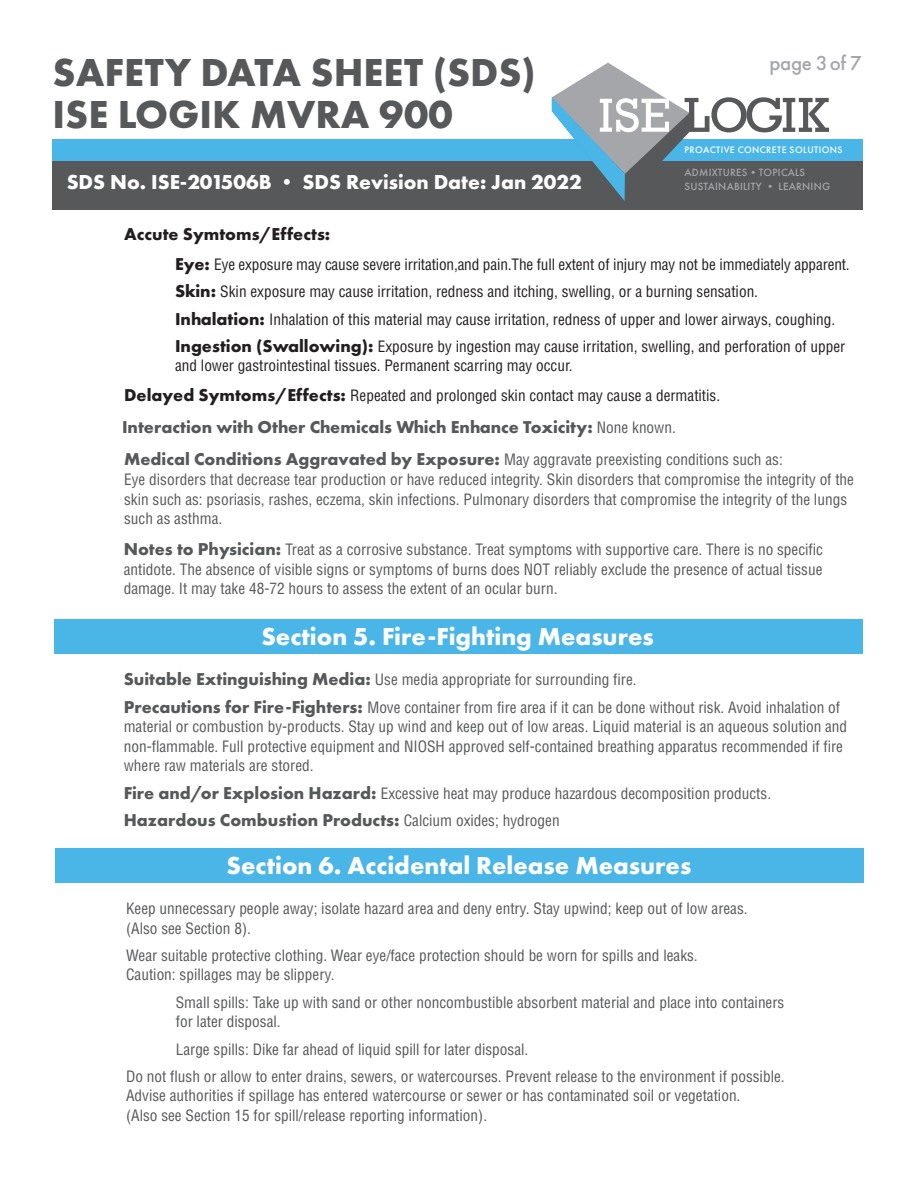
<style>
.page{position:relative;width:918px;height:1188px;background:#fff}
.page>*{position:absolute;margin:0;border:0;box-sizing:border-box;transform-origin:0 0}
.t1{font:700 40.5px/42px "Futura PT";color:#57585a}
.t2{font:700 25.5px "Futura PT";color:#fff}
.t3{font:700 21px "Futura PT";color:#fff}
.t4{font:500 21px "Futura PT";letter-spacing:-.02em;color:#a5a6aa}
.t5{font:700 17.85px "Futura PT";color:#57585a}
.t6{font:700 17.85px "Futura PT";color:#231f20}
.t7{font:condensed 15.3px/19.5px "Helvetica";color:#57585a}
.t8{font:condensed 15.3px/27.3px "Helvetica";color:#231f20}
.t9{font:500 10.95px "Futura PT";letter-spacing:.02em;color:#a5a6aa}
.t10{font:500 9.75px "Futura PT";letter-spacing:.04em;color:#fff}
.s1{font-family:"Futura PT";font-weight:700;font-stretch:normal;font-size:17.85px}
.s2{font-family:"Helvetica";font-weight:400;font-stretch:condensed;font-size:15.3px}
</style>
<div class="page">
<div style="left:53px;top:140px;width:810px;height:21px;background:#4ab6e7"></div>
<div style="left:53px;top:161px;width:810px;height:49px;background:#57585a"></div>
<svg style="left:552px;top:63px;width:277px;height:138px"></svg>
<div style="left:54px;top:619px;width:809px;height:34px;background:#4ab6e7"></div>
<div style="left:55px;top:848px;width:809px;height:34px;background:#4ab6e7"></div>
<h1 class="t1" style="left:53px;top:51px;width:485px">SAFETY DATA SHEET (SDS)<br>ISE LOGIK MVRA 900</h1>
<h3 class="t4" style="left:770px;top:51px;width:94px">page 3 of 7</h3>
<p class="t10" style="left:685px;top:144px;width:159px">PROACTIVE CONCRETE SOLUTIONS</p>
<p class="t9" style="left:685px;top:166px;width:122px">ADMIXTURES•TOPICALS</p>
<h3 class="t3" style="left:67px;top:169px;width:516px">SDS No. ISE-201506B • SDS Revision Date: Jan 2022</h3>
<p class="t9" style="left:685px;top:180px;width:147px">SUSTAINABILITY • LEARNING</p>
<p class="t6" style="left:124px;top:223px;width:208px">Accute Symtoms/Effects:</p>
<p class="t8" style="left:175px;top:251px;width:676px"><span class="s1">Eye:</span> Eye exposure may cause severe irritation,and pain.The full extent of injury may not be immediately apparent.<br><span class="s1">Skin:</span> Skin exposure may cause irritation, redness and itching, swelling, or a burning sensation.<br><span class="s1">Inhalation:</span> Inhalation of this material may cause irritation, redness of upper and lower airways, coughing.<br><span class="s1">Ingestion (Swallowing):</span> Exposure by ingestion may cause irritation, swelling, and perforation of upper</p>
<p class="t8" style="left:175px;top:352px;width:399px">and lower gastrointestinal tissues. Permanent scarring may occur.</p>
<p class="t8" style="left:124px;top:382px;width:598px"><span class="s1">Delayed Symtoms/Effects:</span> Repeated and prolonged skin contact may cause a dermatitis.</p>
<p class="t5" style="left:122px;top:416px;width:555px">Interaction with Other Chemicals Which Enhance Toxicity: <span class="s2">None known.</span></p>
<p class="t7" style="left:124px;top:450px;width:731px"><span class="s1">Medical Conditions Aggravated by Exposure:</span> May aggravate preexisting conditions such as:<br>Eye disorders that decrease tear production or have reduced integrity. Skin disorders that compromise the integrity of the skin such as: psoriasis, rashes, eczema, skin infections. Pulmonary disorders that compromise the integrity of the lungs such as asthma.</p>
<p class="t7" style="left:124px;top:540px;width:701px;text-align:justify"><span class="s1">Notes to Physician:</span> Treat as a corrosive substance. Treat symptoms with supportive care. There is no specific antidote. The absence of visible signs or symptoms of burns does NOT reliably exclude the presence of actual tissue damage. It may take 48-72 hours to assess the extent of an ocular burn.</p>
<h2 class="t2" style="left:261px;top:620px;width:394px">Section 5. Fire-Fighting Measures</h2>
<p class="t7" style="left:124px;top:666px;width:718px;line-height:27.3px"><span class="s1">Suitable Extinguishing Media:</span> Use media appropriate for surrounding fire.<br><span class="s1">Precautions for Fire-Fighters:</span> Move container from fire area if it can be done without risk. Avoid inhalation of</p>
<p class="t7" style="left:124px;top:717px;width:725px">material or combustion by-products. Stay up wind and keep out of low areas. Liquid material is an aqueous solution and non-flammable. Full protective equipment and NIOSH approved self-contained breathing apparatus recommended if fire where raw materials are stored.</p>
<p class="t7" style="left:124px;top:783px;width:649px"><span class="s1">Fire and/or Explosion Hazard:</span> Excessive heat may produce hazardous decomposition products.</p>
<p class="t5" style="left:124px;top:808px;width:437px">Hazardous Combustion Products: <span class="s2">Calcium oxides; hydrogen</span></p>
<h2 class="t2" style="left:227px;top:849px;width:466px">Section 6. Accidental Release Measures</h2>
<p class="t7" style="left:126px;top:899px;width:623px">Keep unnecessary people away; isolate hazard area and deny entry. Stay upwind; keep out of low areas. (Also see Section 8).</p>
<p class="t7" style="left:126px;top:945px;width:573px">Wear suitable protective clothing. Wear eye/face protection should be worn for spills and leaks.<br>Caution: spillages may be slippery.</p>
<p class="t7" style="left:176px;top:992px;width:610px">Small spills: Take up with sand or other noncombustible absorbent material and place into containers for later disposal.</p>
<p class="t7" style="left:126px;top:1035px;width:660px;line-height:27.3px;text-indent:50px">Large spills: Dike far ahead of liquid spill for later disposal.<br>Do not flush or allow to enter drains, sewers, or watercourses. Prevent release to the environment if possible.</p>
<p class="t7" style="left:126px;top:1086px;width:616px">Advise authorities if spillage has entered watercourse or sewer or has contaminated soil or vegetation. (Also see Section 15 for spill/release reporting information).</p>
</div>
